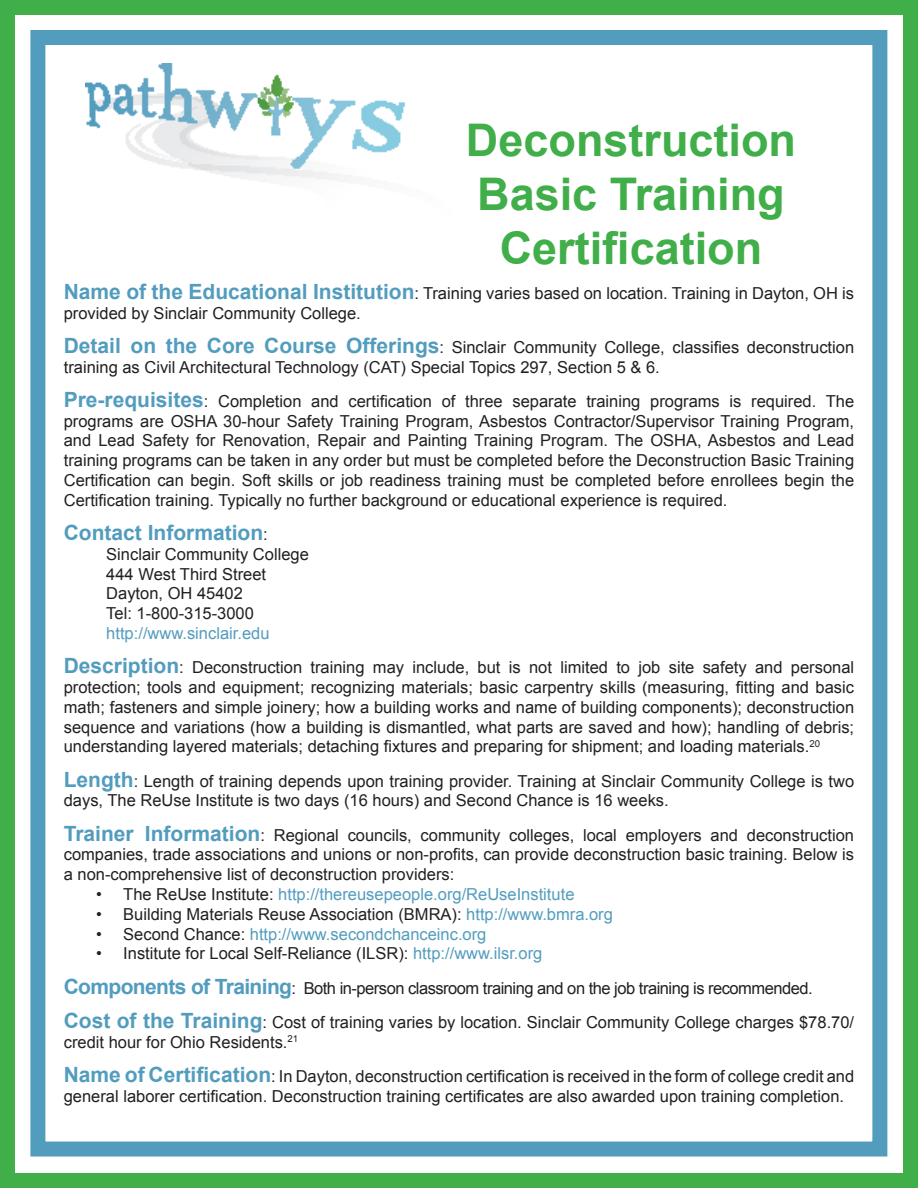
<style>
.page{position:relative;width:918px;height:1188px;background:#fff}
.page>*{position:absolute;margin:0;border:0;box-sizing:border-box;transform-origin:0 0}
.t1{font:700 45px/54px "Arial";color:#40ae49;text-align:center}
.t2{font:700 21px "Arial";color:#529cbe}
.t3{font:16.5px/19.8px "Arial";color:#231f20}
.t4{font:16.5px "Arial";color:#529cbe}
.s1{font-weight:700;font-size:21px;color:#529cbe}
.s2{font-weight:400;font-size:16.5px;color:#231f20}
.s3{color:#529cbe}
.s4{color:#231f20}
</style>
<div class="page">
<div style="left:0;top:0;width:918px;height:1188px;border:15px solid #40ae49"></div>
<div style="left:30px;top:30px;width:857px;height:1127px;border:15px solid #529cbe"></div>
<svg style="left:917px;top:0;width:1px;height:1188px"></svg>
<img style="left:85px;top:63px;width:321px;height:119px">
<h1 class="t1" style="left:466px;top:115px;width:332px">Deconstruction<br>Basic Training<br>Certification</h1>
<p class="t3" style="left:64px;top:283px;width:792px"><span class="s1">Name of the Educational Institution</span>: Training varies based on location. Training in Dayton, OH is provided by Sinclair Community College.</p>
<p class="t3" style="left:64px;top:337px;width:792px"><span class="s1">Detail on the Core Course Offerings</span>: Sinclair Community College, classifies deconstruction training as Civil Architectural Technology (CAT) Special Topics 297, Section 5 &amp; 6.</p>
<p class="t3" style="left:64px;top:391px;width:792px;text-align:justify"><span class="s1">Pre-requisites</span>: Completion and certification of three separate training programs is required. The programs are OSHA 30-hour Safety Training Program, Asbestos Contractor/Supervisor Training Program, and Lead Safety for Renovation, Repair and Painting Training Program. The OSHA, Asbestos and Lead training programs can be taken in any order but must be completed before the Deconstruction Basic Training Certification can begin. Soft skills or job readiness training must be completed before enrollees begin the Certification training. Typically no further background or educational experience is required.</p>
<p class="t2" style="left:64px;top:519px;width:206px">Contact Information<span class="s2">:</span></p>
<p class="t3" style="left:106px;top:544px;width:204px">Sinclair Community College<br>444 West Third Street<br>Dayton, OH 45402<br>Tel: 1-800-315-3000</p>
<p class="t3" style="left:64px;top:616px;width:792px;line-height:34.2px;text-indent:43px"><span class="s3">http://www.sinclair.edu<br></span><span class="s1">Description</span>: Deconstruction training may include, but is not limited to job site safety and personal</p>
<p class="t3" style="left:64px;top:678px;width:792px;text-align:justify">protection; tools and equipment; recognizing materials; basic carpentry skills (measuring, fitting and basic math; fasteners and simple joinery; how a building works and name of building components); deconstruction sequence and variations (how a building is dismantled, what parts are saved and how); handling of debris; understanding layered materials; detaching fixtures and preparing for shipment; and loading materials.<sup>20</sup></p>
<p class="t3" style="left:64px;top:771px;width:792px"><span class="s1">Length</span>: Length of training depends upon training provider. Training at Sinclair Community College is two days, The ReUse Institute is two days (16 hours) and Second Chance is 16 weeks.</p>
<p class="t3" style="left:64px;top:825px;width:792px;text-align:justify"><span class="s1">Trainer Information</span>: Regional councils, community colleges, local employers and deconstruction companies, trade associations and unions or non-profits, can provide deconstruction basic training. Below is a non-comprehensive list of deconstruction providers:</p>
<p class="t4" style="left:96px;top:883px;width:480px"><span class="s4">• The ReUse Institute:</span> http://thereusepeople.org/ReUseInstitute</p>
<p class="t3" style="left:96px;top:904px;width:518px">• Building Materials Reuse Association (BMRA): <span class="s3">http://www.bmra.org</span></p>
<p class="t4" style="left:96px;top:923px;width:392px"><span class="s4">• Second Chance:</span> http://www.secondchanceinc.org</p>
<p class="t3" style="left:64px;top:937px;width:792px;line-height:34.2px;text-indent:33px">• Institute for Local Self-Reliance (ILSR): <span class="s3">http://www.ilsr.org<br></span><span class="s1">Components of Training</span>: Both in-person classroom training and on the job training is recommended.<br><span class="s1">Cost of the Training</span>: Cost of training varies by location. Sinclair Community College charges $78.70/</p>
<p class="t3" style="left:64px;top:1025px;width:792px;line-height:34.2px">credit hour for Ohio Residents.<sup>21<br></sup><span class="s1">Name of Certification</span>: In Dayton, deconstruction certification is received in the form of college credit and</p>
<p class="t3" style="left:64px;top:1086px;width:782px">general laborer certification. Deconstruction training certificates are also awarded upon training completion.</p>
</div>
